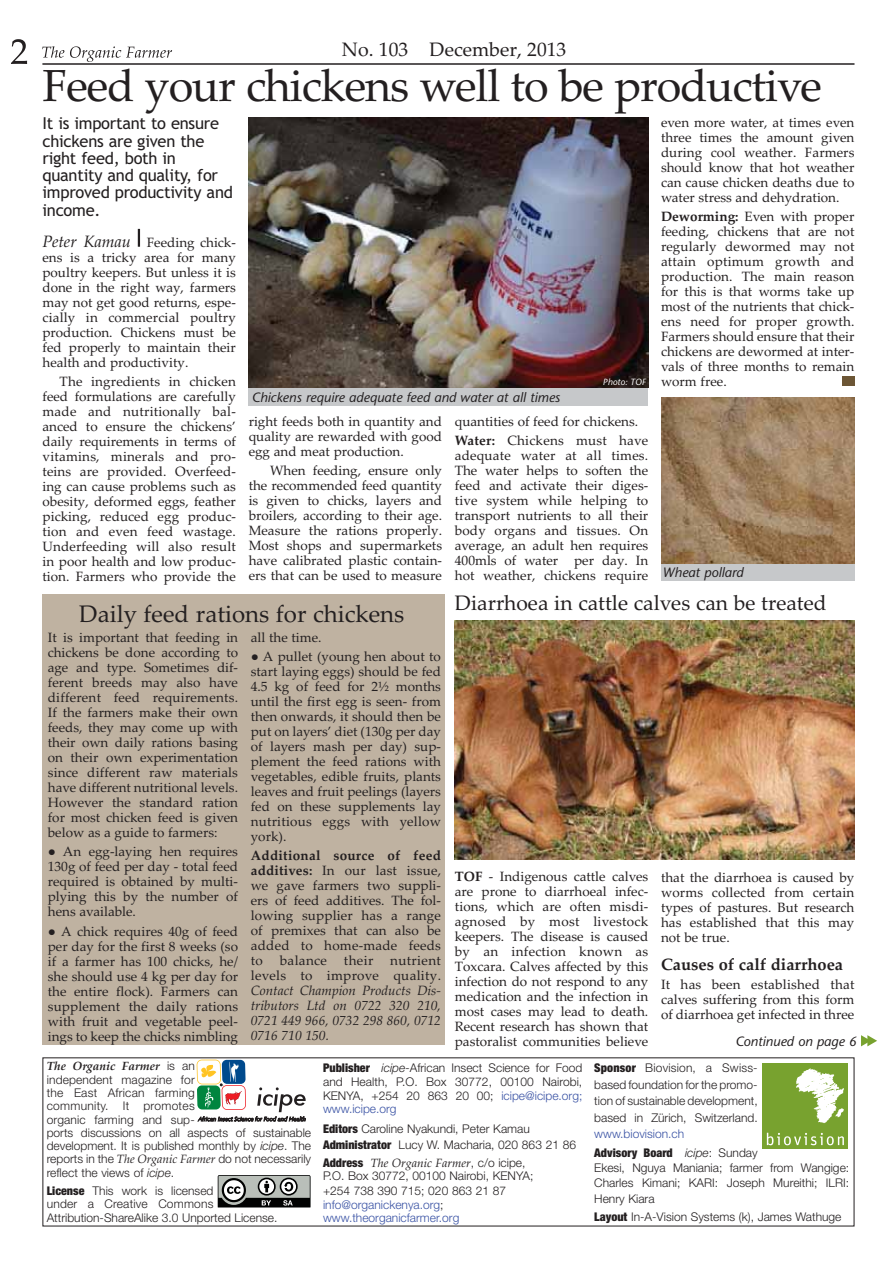
<style>
.page{position:relative;width:893px;height:1263px;background:#fff}
.page>*{position:absolute;margin:0;border:0;box-sizing:border-box;transform-origin:0 0}
.t1{font:45px "Palatino Linotype";letter-spacing:-.025em;color:#231f20}
.t2{font:24px "Palatino Linotype";color:#231f20}
.t3{font:21px "Palatino Linotype";color:#231f20}
.t4{font:19.5px "Palatino Linotype";color:#231f20}
.t5{font:16.5px/17.2px "Trebuchet MS";letter-spacing:-.015em;color:#231f20}
.t6{font:700 16.5px "Palatino Linotype";color:#231f20}
.t7{font:13.5px/15px "Palatino Linotype";color:#231f20;text-align:justify}
.t8{font:italic 13.5px/15px "Palatino Linotype";color:#231f20;text-align:justify}
.t9{font:italic 500 13.5px "Ruim Stone Sans";color:#231f20}
.t10{font:300 12px/13.4px "Helvetica Neue";color:#231f20}
.t11{font:300 12px/13.5px "Helvetica Neue";color:#3952a4}
.t12{font:italic 12px "Palatino Linotype";color:#231f20}
.t13{font:italic 700 12px "Palatino";color:#231f20}
.t14{font:italic 500 9px "Ruim Stone Sans";color:#fff}
.s1{font-style:italic;font-size:16.5px}
.s2{font-weight:700}
.s3{font-family:"Helvetica Neue";font-weight:300;font-style:normal}
.s4{font-style:italic}
.s5{font-family:"Palatino";font-weight:400;font-style:italic}
.s6{font-weight:900;font-stretch:condensed}
.s7{color:#3952a4}
.s8{font-family:"Helvetica Neue";font-weight:900;font-style:normal;font-stretch:condensed}
.s9{color:#231f20}
.s10{font-weight:900;font-stretch:condensed;color:#231f20}
.s11{font-style:italic;color:#231f20}
</style>
<div class="page">
<div style="left:249px;top:379px;width:399px;height:27px;background:#c6c8ca"></div>
<div style="left:661px;top:553px;width:193px;height:27px;background:#c6c8ca"></div>
<div style="left:43px;top:595px;width:402px;height:450px;background:#bfb2a1"></div>
<hr style="left:43px;top:64px;width:811px;height:1px;background:#231f20">
<svg style="left:11px;top:39px;width:16px;height:25px"></svg>
<svg style="left:42px;top:46px;width:130px;height:16px"></svg>
<div style="left:763px;top:1064px;width:85px;height:85px;background:#78a22f"></div>
<svg style="left:767px;top:1133px;width:77px;height:12px"></svg>
<img style="left:796px;top:1068px;width:48px;height:56px">
<svg style="left:218px;top:1175px;width:92px;height:33px;background:#7a7d7b"></svg>
<svg style="left:197px;top:1060px;width:109px;height:62px"></svg>
<svg style="left:861px;top:1035px;width:16px;height:11px"></svg>
<svg style="left:138px;top:229px;width:2px;height:18px"></svg>
<img style="left:249px;top:117px;width:399px;height:271px">
<div style="left:842px;top:377px;width:12px;height:9px;background:#6c5635"></div>
<img style="left:661px;top:398px;width:193px;height:165px">
<img style="left:455px;top:621px;width:399px;height:238px">
<h3 class="t4" style="left:342px;top:42px;width:226px">No. 103 December, 2013</h3>
<h1 class="t1" style="left:43px;top:69px;width:781px">Feed your chickens well to be productive</h1>
<p class="t5" style="left:43px;top:116px;width:192px">It is important to ensure chickens are given the right feed, both in quantity and quality, for improved productivity and income.</p>
<p class="t7" style="left:43px;top:236px;width:195px"><span class="s1">Peter Kamau</span> Feeding chick&shy;ens is a tricky area for many poultry keepers. But unless it is done in the right way, farmers may not get good returns, espe&shy;cially in commercial poultry production. Chickens must be fed properly to maintain their health and productivity.</p>
<p class="t7" style="left:43px;top:375px;width:195px;text-indent:17px">The ingredients in chicken feed formulations are carefully made and nutritionally bal&shy;anced to ensure the chickens’ daily requirements in terms of vitamins, minerals and pro&shy;teins are provided. Overfeed&shy;ing can cause problems such as obesity, deformed eggs, feather picking, reduced egg produc&shy;tion and even feed wastage.<br>Underfeeding will also result in poor health and low produc&shy;tion. Farmers who provide the</p>
<p class="t9" style="left:252px;top:393px;width:310px">Chickens require adequate feed and water at all times</p>
<p class="t14" style="left:603px;top:379px;width:44px">Photo: TOF</p>
<p class="t7" style="left:249px;top:415px;width:195px">right feeds both in quantity and quality are rewarded with good egg and meat production.</p>
<p class="t7" style="left:249px;top:464px;width:195px;text-indent:21px">When feeding, ensure only the recommended feed quantity is given to chicks, layers and broilers, according to their age.<br>Measure the rations properly.<br>Most shops and supermarkets have calibrated plastic contain&shy;ers that can be used to measure</p>
<p class="t7" style="left:455px;top:413px;width:195px;line-height:19.2px">quantities of feed for chickens.<br><span class="s2">Water:</span> Chickens must have</p>
<p class="t7" style="left:455px;top:449px;width:195px">adequate water at all times.<br>The water helps to soften the feed and activate their diges&shy;tive system while helping to transport nutrients to all their body organs and tissues. On average, an adult hen requires 400mls of water per day. In hot weather, chickens require</p>
<p class="t7" style="left:661px;top:117px;width:195px">even more water, at times even three times the amount given during cool weather. Farmers should know that hot weather can cause chicken deaths due to water stress and dehydration.</p>
<p class="t7" style="left:661px;top:211px;width:195px"><span class="s2">Deworming:</span> Even with proper feeding, chickens that are not regularly dewormed may not attain optimum growth and production. The main reason for this is that worms take up most of the nutrients that chick&shy;ens need for proper growth.<br>Farmers should ensure that their chickens are dewormed at inter&shy;vals of three months to remain worm free.</p>
<p class="t9" style="left:662px;top:567px;width:83px">Wheat pollard</p>
<h2 class="t2" style="left:79px;top:604px;width:327px">Daily feed rations for chickens</h2>
<p class="t7" style="left:48px;top:632px;width:192px">It is important that feeding in chickens be done according to age and type. Sometimes dif&shy;ferent breeds may also have different feed requirements.<br>If the farmers make their own feeds, they may come up with their own daily rations basing on their own experimentation since different raw materials have different nutritional levels.<br>However the standard ration for most chicken feed is given below as a guide to farmers:</p>
<p class="t7" style="left:48px;top:846px;width:192px">- An egg-laying hen requires 130g of feed per day - total feed required is obtained by multi&shy;plying this by the number of hens available.</p>
<p class="t7" style="left:48px;top:925px;width:192px">- A chick requires 40g of feed per day for the first 8 weeks (so if a farmer has 100 chicks, he/ she should use 4 kg per day for the entire flock). Farmers can supplement the daily rations with fruit and vegetable peel&shy;ings to keep the chicks nimbling</p>
<p class="t7" style="left:251px;top:631px;width:72px">all the time.</p>
<p class="t7" style="left:251px;top:651px;width:192px">- A pullet (young hen about to start laying eggs) should be fed 4.5 kg of feed for 2½ months until the first egg is seen- from then onwards, it should then be put on layers’ diet (130g per day of layers mash per day) sup&shy;plement the feed rations with vegetables, edible fruits, plants leaves and fruit peelings (layers fed on these supplements lay nutritious eggs with yellow york).</p>
<p class="t7" style="left:251px;top:850px;width:192px"><span class="s2">Additional source of feed additives:</span> In our last issue, we gave farmers two suppli&shy;ers of feed additives. The fol&shy;lowing supplier has a range of premixes that can also be added to home-made feeds to balance their nutrient levels to improve quality.</p>
<p class="t8" style="left:251px;top:985px;width:192px">Contact Champion Products Dis&shy;tributors Ltd on 0722 320 210, 0721 449 966, 0732 298 860, 0712<br>0716 710 150.</p>
<h3 class="t3" style="left:455px;top:594px;width:373px">Diarrhoea in cattle calves can be treated</h3>
<p class="t7" style="left:455px;top:871px;width:195px"><span class="s2">TOF</span> - Indigenous cattle calves are prone to diarrhoeal infec&shy;tions, which are often misdi&shy;agnosed by most livestock keepers. The disease is caused by an infection known as Toxcara. Calves affected by this infection do not respond to any medication and the infection in most cases may lead to death.<br>Recent research has shown that pastoralist communities believe</p>
<p class="t7" style="left:661px;top:871px;width:195px">that the diarrhoea is caused by worms collected from certain types of pastures. But research has established that this may not be true.</p>
<p class="t6" style="left:661px;top:958px;width:184px">Causes of calf diarrhoea</p>
<p class="t7" style="left:661px;top:979px;width:195px">It has been established that calves suffering from this form of diarrhoea get infected in three</p>
<p class="t9" style="left:735px;top:1036px;width:123px">Continued on page 6</p>
<p class="t13" style="left:47px;top:1062px;width:149px">The Organic Farmer <span class="s3">is an</span></p>
<p class="t10" style="left:47px;top:1074px;width:266px">independent magazine for<br>the East African farming<br>community. It promotes<br>organic farming and sup-<br>ports discussions on all aspects of sustainable development. It is published monthly by <span class="s4">icipe</span>. The reports in the <span class="s5">The Organic Farmer</span> do not necessarily reflect the views of <span class="s4">icipe</span>.</p>
<p class="t10" style="left:47px;top:1185px;width:232px"><span class="s6">License</span> This work is licensed<br>under a Creative Commons<br>Attribution-ShareAlike 3.0 Unported License.</p>
<p class="t10" style="left:323px;top:1062px;width:261px;line-height:13.8px;text-align:justify"><span class="s6">Publisher</span> <span class="s4">icipe-</span>African Insect Science for Food and Health, P.O. Box 30772, 00100 Nairobi, KENYA, +254 20 863 20 00; <span class="s7">icipe@icipe.org; www.icipe.org</span></p>
<p class="t10" style="left:323px;top:1123px;width:254px;line-height:15.3px"><span class="s6">Editors</span> Caroline Nyakundi, Peter Kamau<br><span class="s6">Administrator</span> Lucy W. Macharia, 020 863 21 86</p>
<p class="t12" style="left:323px;top:1158px;width:204px"><span class="s8">Address</span> The Organic Farmer<span class="s3">, c/o icipe,</span></p>
<p class="t10" style="left:323px;top:1169px;width:212px;line-height:15.3px">P.O. Box 30772, 00100 Nairobi, KENYA; +254 738 390 715; 020 863 21 87</p>
<p class="t11" style="left:323px;top:1199px;width:138px">info@organickenya.org<span class="s9">; </span>www.theorganicfarmer.org</p>
<p class="t10" style="left:594px;top:1061px;width:165px;line-height:16.5px;text-align:justify"><span class="s6">Sponsor</span> Biovision, a Swiss&shy;based foundation for the promo&shy;tion of sustainable development, based in Zürich, Switzerland.</p>
<p class="t11" style="left:594px;top:1125px;width:165px;line-height:19.2px">www.biovision.ch<br><span class="s10">Advisory Board</span> <span class="s11">icipe</span><span class="s9">: Sunday</span></p>
<p class="t10" style="left:594px;top:1162px;width:256px;line-height:15.3px;text-align:justify">Ekesi, Nguya Maniania; farmer from Wangige:<br>Charles Kimani; KARI: Joseph Mureithi; ILRI:<br>Henry Kiara</p>
<p class="t10" style="left:594px;top:1211px;width:249px"><span class="s6">Layout</span> In-A-Vision Systems (k), James Wathuge</p>
</div>
